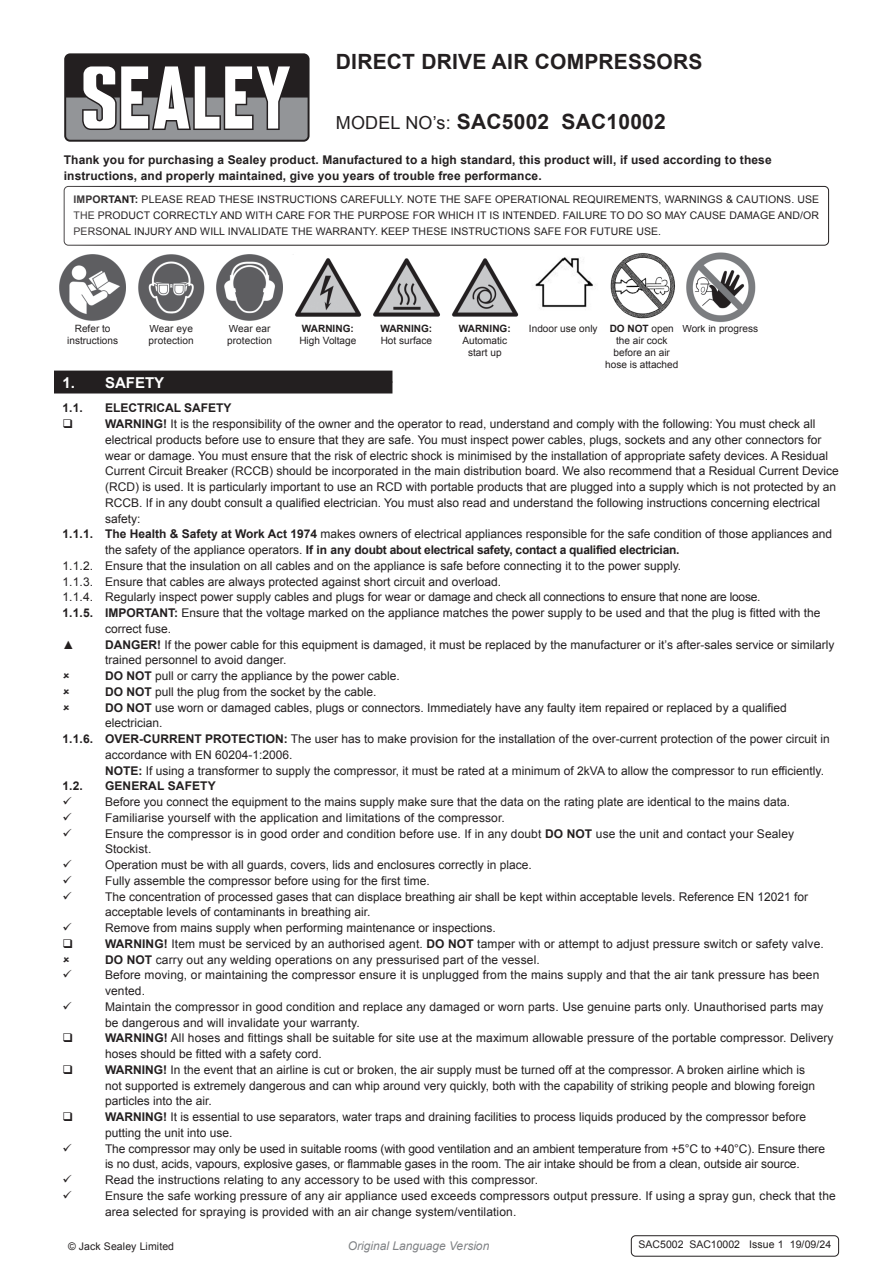
<style>
.page{position:relative;width:893px;height:1263px;background:#fff}
.page>*{position:absolute;margin:0;border:0;box-sizing:border-box;transform-origin:0 0}
.Product_Description{font:700 21px "Arial";letter-spacing:.01em;color:#231f20}
.t1{font:700 15px "Arial";color:#fff}
.t2{font:12px/15.8px "Arial";color:#231f20}
.Body{font:700 12px/15.8px "Arial";letter-spacing:.01em;color:#231f20}
.t3{font:12px "Arial";letter-spacing:-.02em;color:#231f20}
.t4{font:italic 12px "Arial";color:#808285}
.Body__Footer{font:10.5px/15.8px "Arial";letter-spacing:.01em;color:#231f20;text-align:justify}
.Body__Justified__7pt{font:10.5px "Arial";letter-spacing:.01em;color:#231f20}
.t5{font:10.05px/12px "Arial";color:#231f20;text-align:center}
.t6{font:700 10.05px "Arial";color:#231f20}
.s1{font-weight:400;font-size:18px}
.s2{font-weight:700}
</style>
<div class="page">
<div style="left:64px;top:53px;width:246px;height:89px;background:#231f20;border-radius:6px"></div>
<svg style="left:66px;top:66px;width:242px;height:74px"></svg>
<div style="left:64px;top:186px;width:765px;height:60px;border:1px solid #231f20;border-radius:4px"></div>
<div style="left:54px;top:381px;width:338px;height:12px;background:#231f20"></div>
<div style="left:54px;top:371px;width:338px;height:12px;background:#231f20"></div>
<div style="left:631px;top:1235px;width:208px;height:21px;border:1px solid #231f20;border-radius:4px"></div>
<img style="left:59px;top:254px;width:67px;height:67px">
<img style="left:138px;top:254px;width:67px;height:67px">
<img style="left:216px;top:254px;width:67px;height:67px">
<img style="left:293px;top:254px;width:69px;height:63px">
<img style="left:373px;top:258px;width:67px;height:59px">
<img style="left:452px;top:258px;width:67px;height:59px">
<img style="left:610px;top:253px;width:65px;height:66px">
<img style="left:535px;top:257px;width:61px;height:51px">
<img style="left:686px;top:252px;width:70px;height:70px">
<p class="Product_Description" style="left:336px;top:48px;width:368px">DIRECT DRIVE AIR COMPRESSORS</p>
<p class="Product_Description" style="left:336px;top:107px;width:331px"><span class="s1">MODEL NO’s:</span> SAC5002 SAC10002</p>
<p class="Body" style="left:64px;top:152px;width:709px">Thank you for purchasing a Sealey product. Manufactured to a high standard, this product will, if used according to these instructions, and properly maintained, give you years of trouble free performance.</p>
<p class="Body__Footer" style="left:74px;top:192px;width:747px"><span class="s2">IMPORTANT:</span> PLEASE READ THESE INSTRUCTIONS CAREFULLY. NOTE THE SAFE OPERATIONAL REQUIREMENTS, WARNINGS &amp; CAUTIONS. USE THE PRODUCT CORRECTLY AND WITH CARE FOR THE PURPOSE FOR WHICH IT IS INTENDED. FAILURE TO DO SO MAY CAUSE DAMAGE AND/OR PERSONAL INJURY AND WILL INVALIDATE THE WARRANTY. KEEP THESE INSTRUCTIONS SAFE FOR FUTURE USE.</p>
<p class="t5" style="left:67px;top:323px;width:52px">Refer to instructions</p>
<p class="t5" style="left:149px;top:323px;width:47px;text-align:left">Wear eye protection</p>
<p class="t5" style="left:227px;top:323px;width:47px;text-align:left">Wear ear protection</p>
<p class="t6" style="left:302px;top:322px;width:53px">WARNING:</p>
<p class="t5" style="left:299px;top:335px;width:58px">High Voltage</p>
<p class="t6" style="left:380px;top:322px;width:53px">WARNING:</p>
<p class="t5" style="left:381px;top:335px;width:53px">Hot surface</p>
<p class="t6" style="left:459px;top:322px;width:53px">WARNING:</p>
<p class="t5" style="left:462px;top:335px;width:46px">Automatic</p>
<p class="t5" style="left:468px;top:347px;width:35px">start up</p>
<p class="t5" style="left:529px;top:323px;width:70px">Indoor use only</p>
<p class="t5" style="left:605px;top:323px;width:75px"><span class="s2">DO NOT</span> open the air cock before an air hose is attached</p>
<p class="t5" style="left:682px;top:323px;width:77px">Work in progress</p>
<p class="t1" style="left:63px;top:372px;width:103px">1. SAFETY</p>
<p class="Body" style="left:63px;top:400px;width:22px">1.1.</p>
<p class="Body" style="left:105px;top:400px;width:128px">ELECTRICAL SAFETY</p>
<p class="t2" style="left:105px;top:416px;width:735px"><span class="s2">WARNING!</span> It is the responsibility of the owner and the operator to read, understand and comply with the following: You must check all electrical products before use to ensure that they are safe. You must inspect power cables, plugs, sockets and any other connectors for wear or damage. You must ensure that the risk of electric shock is minimised by the installation of appropriate safety devices. A Residual Current Circuit Breaker (RCCB) should be incorporated in the main distribution board. We also recommend that a Residual Current Device (RCD) is used. It is particularly important to use an RCD with portable products that are plugged into a supply which is not protected by an RCCB. If in any doubt consult a qualified electrician. You must also read and understand the following instructions concerning electrical safety:</p>
<p class="t2" style="left:105px;top:526px;width:728px;text-indent:-43px"><span class="s2">1.1.1. The Health &amp; Safety at Work Act 1974</span> makes owners of electrical appliances responsible for the safe condition of those appliances and the safety of the appliance operators. <span class="s2">If in any doubt about electrical safety, contact a qualified electrician.</span></p>
<p class="t2" style="left:63px;top:558px;width:620px">1.1.2. Ensure that the insulation on all cables and on the appliance is safe before connecting it to the power supply.</p>
<p class="t2" style="left:63px;top:573px;width:440px">1.1.3. Ensure that cables are always protected against short circuit and overload.</p>
<p class="t3" style="left:63px;top:589px;width:700px">1.1.4. Regularly inspect power supply cables and plugs for wear or damage and check all connections to ensure that none are loose.</p>
<p class="t2" style="left:105px;top:605px;width:717px;text-indent:-43px"><span class="s2">1.1.5. IMPORTANT:</span> Ensure that the voltage marked on the appliance matches the power supply to be used and that the plug is fitted with the correct fuse.</p>
<p class="t2" style="left:63px;top:636px;width:13px">▲</p>
<p class="t2" style="left:105px;top:636px;width:731px"><span class="s2">DANGER!</span> If the power cable for this equipment is damaged, it must be replaced by the manufacturer or it’s after-sales service or similarly trained personnel to avoid danger.</p>
<p class="t2" style="left:105px;top:668px;width:296px"><span class="s2">DO NOT</span> pull or carry the appliance by the power cable.</p>
<p class="t2" style="left:105px;top:684px;width:273px"><span class="s2">DO NOT</span> pull the plug from the socket by the cable.</p>
<p class="t2" style="left:105px;top:699px;width:683px"><span class="s2">DO NOT</span> use worn or damaged cables, plugs or connectors. Immediately have any faulty item repaired or replaced by a qualified electrician.</p>
<p class="t2" style="left:105px;top:731px;width:726px;text-indent:-43px"><span class="s2">1.1.6. OVER-CURRENT PROTECTION:</span> The user has to make provision for the installation of the over-current protection of the power circuit in accordance with EN 60204-1:2006.<br><span class="s2">NOTE:</span> If using a transformer to supply the compressor, it must be rated at a minimum of 2kVA to allow the compressor to run efficiently.</p>
<p class="Body" style="left:63px;top:778px;width:22px">1.2.</p>
<p class="Body" style="left:105px;top:778px;width:112px">GENERAL SAFETY</p>
<p class="t2" style="left:105px;top:794px;width:687px">Before you connect the equipment to the mains supply make sure that the data on the rating plate are identical to the mains data.</p>
<p class="t2" style="left:105px;top:810px;width:401px">Familiarise yourself with the application and limitations of the compressor.</p>
<p class="t2" style="left:105px;top:825px;width:691px">Ensure the compressor is in good order and condition before use. If in any doubt <span class="s2">DO NOT</span> use the unit and contact your Sealey<br>Stockist.</p>
<p class="t2" style="left:105px;top:857px;width:428px">Operation must be with all guards, covers, lids and enclosures correctly in place.</p>
<p class="t2" style="left:105px;top:873px;width:326px">Fully assemble the compressor before using for the first time.</p>
<p class="t2" style="left:105px;top:888px;width:705px">The concentration of processed gases that can displace breathing air shall be kept within acceptable levels. Reference EN 12021 for acceptable levels of contaminants in breathing air.</p>
<p class="t2" style="left:105px;top:920px;width:392px">Remove from mains supply when performing maintenance or inspections.</p>
<p class="t2" style="left:105px;top:936px;width:720px"><span class="s2">WARNING!</span> Item must be serviced by an authorised agent. <span class="s2">DO NOT</span> tamper with or attempt to adjust pressure switch or safety valve.</p>
<p class="t2" style="left:105px;top:951px;width:436px"><span class="s2">DO NOT</span> carry out any welding operations on any pressurised part of the vessel.</p>
<p class="t2" style="left:105px;top:967px;width:716px">Before moving, or maintaining the compressor ensure it is unplugged from the mains supply and that the air tank pressure has been vented.</p>
<p class="t2" style="left:105px;top:999px;width:720px">Maintain the compressor in good condition and replace any damaged or worn parts. Use genuine parts only. Unauthorised parts may be dangerous and will invalidate your warranty.</p>
<p class="t2" style="left:105px;top:1030px;width:730px"><span class="s2">WARNING!</span> All hoses and fittings shall be suitable for site use at the maximum allowable pressure of the portable compressor. Delivery hoses should be fitted with a safety cord.</p>
<p class="t2" style="left:105px;top:1062px;width:712px"><span class="s2">WARNING!</span> In the event that an airline is cut or broken, the air supply must be turned off at the compressor. A broken airline which is not supported is extremely dangerous and can whip around very quickly, both with the capability of striking people and blowing foreign particles into the air.</p>
<p class="t2" style="left:105px;top:1109px;width:702px"><span class="s2">WARNING!</span> It is essential to use separators, water traps and draining facilities to process liquids produced by the compressor before putting the unit into use.</p>
<p class="t2" style="left:105px;top:1140px;width:722px">The compressor may only be used in suitable rooms (with good ventilation and an ambient temperature from +5°C to +40°C). Ensure there is no dust, acids, vapours, explosive gases, or flammable gases in the room. The air intake should be from a clean, outside air source.</p>
<p class="t2" style="left:105px;top:1172px;width:434px">Read the instructions relating to any accessory to be used with this compressor.</p>
<p class="t2" style="left:105px;top:1188px;width:732px">Ensure the safe working pressure of any air appliance used exceeds compressors output pressure. If using a spray gun, check that the area selected for spraying is provided with an air change system/ventilation.</p>
<p class="Body__Justified__7pt" style="left:68px;top:1240px;width:108px">© Jack Sealey Limited</p>
<p class="t4" style="left:348px;top:1238px;width:143px">Original Language Version</p>
<p class="Body__Footer" style="left:639px;top:1236px;width:194px">SAC5002 SAC10002 Issue 1 19/09/24</p>
</div>
